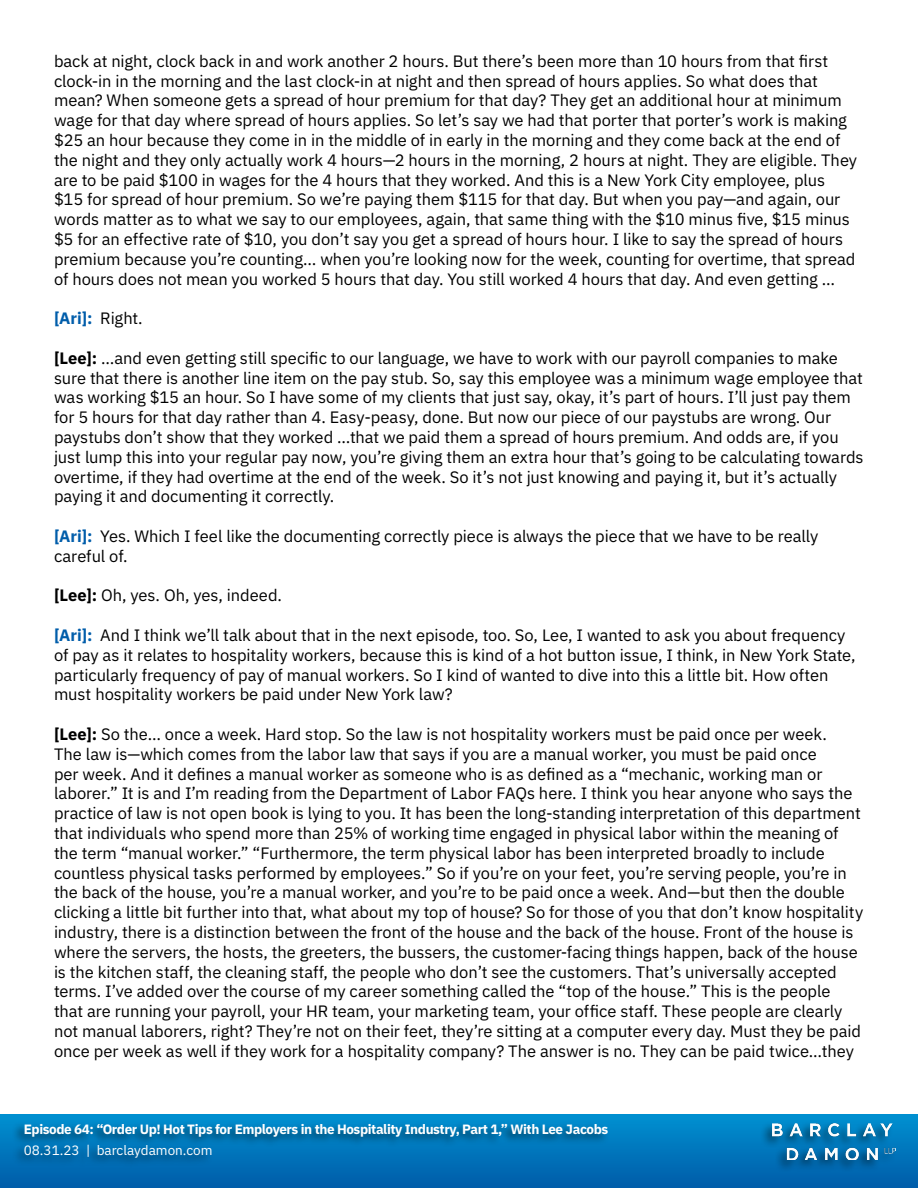
<style>
.page{position:relative;width:918px;height:1188px;background:#fff}
.page>*{position:absolute;margin:0;border:0;box-sizing:border-box;transform-origin:0 0}
.t1{font:16.5px/19.8px "IBM Plex Sans";letter-spacing:-.005em;color:#000}
.t2{font:700 16.5px "IBM Plex Sans";color:#005daa}
.t3{font:700 13.5px "IBM Plex Sans";letter-spacing:-.03em;color:#fff}
.t4{font:13.5px "IBM Plex Sans";color:#fff}
.s1{font-weight:400;color:#000}
.s2{font-weight:700}
.s3{font-weight:700;color:#005daa}
</style>
<div class="page">
<div style="left:0;top:1114px;width:918px;height:74px;background:linear-gradient(to bottom,#0091d1,#005ca9)"></div>
<div style="left:760px;top:1121px;width:138px;height:51px;background:#000;opacity:.55"></div>
<img style="left:772px;top:1123px;width:123px;height:37px">
<div style="left:12px;top:1121px;width:598px;height:48px;background:#000;opacity:.55"></div>
<p class="t1" style="left:54px;top:50px;width:805px">back at night, clock back in and work another 2 hours. But there’s been more than 10 hours from that first clock-in in the morning and the last clock-in at night and then spread of hours applies. So what does that mean? When someone gets a spread of hour premium for that day? They get an additional hour at minimum wage for that day where spread of hours applies. So let’s say we had that porter that porter’s work is making $25 an hour because they come in in the middle of in early in the morning and they come back at the end of the night and they only actually work 4 hours—2 hours in the morning, 2 hours at night. They are eligible. They are to be paid $100 in wages for the 4 hours that they worked. And this is a New York City employee, plus $15 for spread of hour premium. So we’re paying them $115 for that day. But when you pay—and again, our words matter as to what we say to our employees, again, that same thing with the $10 minus five, $15 minus $5 for an effective rate of $10, you don’t say you get a spread of hours hour. I like to say the spread of hours premium because you’re counting… when you’re looking now for the week, counting for overtime, that spread of hours does not mean you worked 5 hours that day. You still worked 4 hours that day. And even getting …</p>
<p class="t2" style="left:54px;top:305px;width:90px">[Ari]: <span class="s1">Right.</span></p>
<p class="t1" style="left:54px;top:347px;width:811px"><span class="s2">[Lee]:</span> …and even getting still specific to our language, we have to work with our payroll companies to make sure that there is another line item on the pay stub. So, say this employee was a minimum wage employee that was working $15 an hour. So I have some of my clients that just say, okay, it’s part of hours. I’ll just pay them for 5 hours for that day rather than 4. Easy-peasy, done. But now our piece of our paystubs are wrong. Our paystubs don’t show that they worked …that we paid them a spread of hours premium. And odds are, if you just lump this into your regular pay now, you’re giving them an extra hour that’s going to be calculating towards overtime, if they had overtime at the end of the week. So it’s not just knowing and paying it, but it’s actually paying it and documenting it correctly.</p>
<p class="t1" style="left:54px;top:525px;width:766px"><span class="s3">[Ari]:</span> Yes. Which I feel like the documenting correctly piece is always the piece that we have to be really careful of.</p>
<p class="t1" style="left:54px;top:584px;width:230px"><span class="s2">[Lee]:</span> Oh, yes. Oh, yes, indeed.</p>
<p class="t1" style="left:54px;top:624px;width:803px"><span class="s3">[Ari]:</span> And I think we’ll talk about that in the next episode, too. So, Lee, I wanted to ask you about frequency of pay as it relates to hospitality workers, because this is kind of a hot button issue, I think, in New York State, particularly frequency of pay of manual workers. So I kind of wanted to dive into this a little bit. How often must hospitality workers be paid under New York law?</p>
<p class="t1" style="left:54px;top:723px;width:811px"><span class="s2">[Lee]:</span> So the… once a week. Hard stop. So the law is not hospitality workers must be paid once per week.<br>The law is—which comes from the labor law that says if you are a manual worker, you must be paid once<br>per week. And it defines a manual worker as someone who is as defined as a “mechanic, working man or laborer.” It is and I’m reading from the Department of Labor FAQs here. I think you hear anyone who says the practice of law is not open book is lying to you. It has been the long-standing interpretation of this department that individuals who spend more than 25% of working time engaged in physical labor within the meaning of the term “manual worker.” “Furthermore, the term physical labor has been interpreted broadly to include countless physical tasks performed by employees.” So if you’re on your feet, you’re serving people, you’re in the back of the house, you’re a manual worker, and you’re to be paid once a week. And—but then the double clicking a little bit further into that, what about my top of house? So for those of you that don’t know hospitality industry, there is a distinction between the front of the house and the back of the house. Front of the house is where the servers, the hosts, the greeters, the bussers, the customer-facing things happen, back of the house is the kitchen staff, the cleaning staff, the people who don’t see the customers. That’s universally accepted terms. I’ve added over the course of my career something called the “top of the house.” This is the people that are running your payroll, your HR team, your marketing team, your office staff. These people are clearly not manual laborers, right? They’re not on their feet, they’re sitting at a computer every day. Must they be paid once per week as well if they work for a hospitality company? The answer is no. They can be paid twice…they</p>
<p class="t3" style="left:24px;top:1118px;width:586px">Episode 64: “Order Up! Hot Tips for Employers in the Hospitality Industry, Part 1,” With Lee Jacobs</p>
<p class="t4" style="left:24px;top:1140px;width:190px">08.31.23 | barclaydamon.com</p>
</div>
